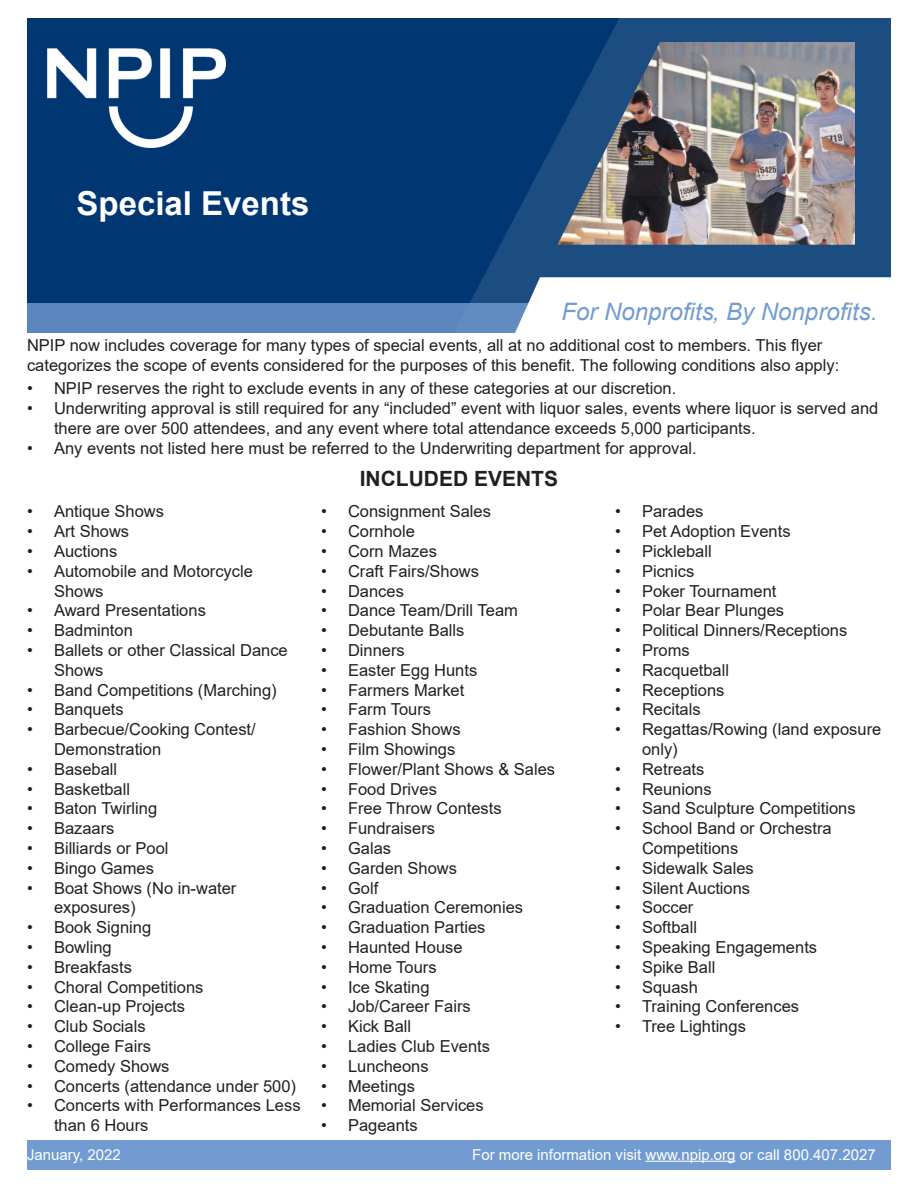
<style>
.page{position:relative;width:918px;height:1188px;background:#fff}
.page>*{position:absolute;margin:0;border:0;box-sizing:border-box;transform-origin:0 0}
.t1{font:700 33px "Arial";color:#fff}
.t2{font:italic 24px "Arial";color:#729cd1}
.t3{font:700 21px "Arial";color:#231f20}
.t4{font:16.5px/19.8px "Arial";color:#231f20}
.t5{font:15px "Arial";color:#fff}
</style>
<div class="page">
<svg style="left:27px;top:18px;width:864px;height:285px;fill:#003772"></svg>
<div style="left:27px;top:303px;width:513px;height:30px;background:#5b87be"></div>
<svg style="left:513px;top:277px;width:378px;height:56px"></svg>
<img style="left:557px;top:42px;width:298px;height:203px">
<img style="left:47px;top:49px;width:178px;height:98px">
<div style="left:27px;top:1140px;width:864px;height:30px;background:#729cd1"></div>
<hr style="left:646px;top:1161px;width:90px;height:1px;background:#fff">
<p class="t1" style="left:76px;top:180px;width:234px">Special Events</p>
<p class="t2" style="left:561px;top:297px;width:318px">For Nonprofits, By Nonprofits.</p>
<p class="t4" style="left:27px;top:335px;width:814px">NPIP now includes coverage for many types of special events, all at no additional cost to members. This flyer categorizes the scope of events considered for the purposes of this benefit. The following conditions also apply:</p>
<p class="t4" style="left:27px;top:379px;width:651px">• NPIP reserves the right to exclude events in any of these categories at our discretion.</p>
<p class="t4" style="left:54px;top:398px;width:826px;text-indent:-27px">• Underwriting approval is still required for any “included” event with liquor sales, events where liquor is served and there are over 500 attendees, and any event where total attendance exceeds 5,000 participants.</p>
<p class="t4" style="left:27px;top:438px;width:671px">• Any events not listed here must be referred to the Underwriting department for approval.</p>
<p class="t4" style="left:27px;top:502px;width:139px">• Antique Shows</p>
<p class="t4" style="left:27px;top:521px;width:104px">• Art Shows</p>
<p class="t4" style="left:27px;top:541px;width:92px">• Auctions</p>
<p class="t4" style="left:54px;top:561px;width:200px;text-indent:-27px">• Automobile and Motorcycle<br>Shows</p>
<p class="t4" style="left:27px;top:601px;width:180px">• Award Presentations</p>
<p class="t4" style="left:27px;top:620px;width:107px">• Badminton</p>
<p class="t4" style="left:54px;top:640px;width:235px;text-indent:-27px">• Ballets or other Classical Dance<br>Shows</p>
<p class="t4" style="left:27px;top:680px;width:251px">• Band Competitions (Marching)</p>
<p class="t4" style="left:27px;top:700px;width:98px">• Banquets</p>
<p class="t4" style="left:54px;top:719px;width:203px;text-indent:-27px">• Barbecue/Cooking Contest/<br>Demonstration</p>
<p class="t4" style="left:27px;top:759px;width:92px">• Baseball</p>
<p class="t4" style="left:27px;top:779px;width:105px">• Basketball</p>
<p class="t4" style="left:27px;top:799px;width:132px">• Baton Twirling</p>
<p class="t4" style="left:27px;top:818px;width:89px">• Bazaars</p>
<p class="t4" style="left:27px;top:838px;width:143px">• Billiards or Pool</p>
<p class="t4" style="left:27px;top:858px;width:128px">• Bingo Games</p>
<p class="t4" style="left:54px;top:878px;width:184px;text-indent:-27px">• Boat Shows (No in-water exposures)</p>
<p class="t4" style="left:27px;top:917px;width:126px">• Book Signing</p>
<p class="t4" style="left:27px;top:937px;width:86px">• Bowling</p>
<p class="t4" style="left:27px;top:957px;width:106px">• Breakfasts</p>
<p class="t4" style="left:27px;top:977px;width:178px">• Choral Competitions</p>
<p class="t4" style="left:27px;top:997px;width:160px">• Clean-up Projects</p>
<p class="t4" style="left:27px;top:1016px;width:120px">• Club Socials</p>
<p class="t4" style="left:27px;top:1036px;width:126px">• College Fairs</p>
<p class="t4" style="left:27px;top:1056px;width:144px">• Comedy Shows</p>
<p class="t4" style="left:27px;top:1076px;width:271px">• Concerts (attendance under 500)</p>
<p class="t4" style="left:54px;top:1096px;width:248px;text-indent:-27px">• Concerts with Performances Less than 6 Hours</p>
<p class="t5" style="left:27px;top:1144px;width:95px">January, 2022</p>
<p class="t3" style="left:360px;top:464px;width:200px">INCLUDED EVENTS</p>
<p class="t4" style="left:321px;top:502px;width:172px">• Consignment Sales</p>
<p class="t4" style="left:321px;top:521px;width:95px">• Cornhole</p>
<p class="t4" style="left:321px;top:541px;width:117px">• Corn Mazes</p>
<p class="t4" style="left:321px;top:561px;width:160px">• Craft Fairs/Shows</p>
<p class="t4" style="left:321px;top:581px;width:84px">• Dances</p>
<p class="t4" style="left:321px;top:601px;width:198px">• Dance Team/Drill Team</p>
<p class="t4" style="left:321px;top:620px;width:145px">• Debutante Balls</p>
<p class="t4" style="left:321px;top:640px;width:85px">• Dinners</p>
<p class="t4" style="left:321px;top:660px;width:158px">• Easter Egg Hunts</p>
<p class="t4" style="left:321px;top:680px;width:145px">• Farmers Market</p>
<p class="t4" style="left:321px;top:700px;width:112px">• Farm Tours</p>
<p class="t4" style="left:321px;top:719px;width:141px">• Fashion Shows</p>
<p class="t4" style="left:321px;top:739px;width:136px">• Film Showings</p>
<p class="t4" style="left:321px;top:759px;width:236px">• Flower/Plant Shows &amp; Sales</p>
<p class="t4" style="left:321px;top:779px;width:117px">• Food Drives</p>
<p class="t4" style="left:321px;top:799px;width:182px">• Free Throw Contests</p>
<p class="t4" style="left:321px;top:818px;width:116px">• Fundraisers</p>
<p class="t4" style="left:321px;top:838px;width:72px">• Galas</p>
<p class="t4" style="left:321px;top:858px;width:138px">• Garden Shows</p>
<p class="t4" style="left:321px;top:878px;width:59px">• Golf</p>
<p class="t4" style="left:321px;top:898px;width:204px">• Graduation Ceremonies</p>
<p class="t4" style="left:321px;top:917px;width:166px">• Graduation Parties</p>
<p class="t4" style="left:321px;top:937px;width:143px">• Haunted House</p>
<p class="t4" style="left:321px;top:957px;width:117px">• Home Tours</p>
<p class="t4" style="left:321px;top:977px;width:110px">• Ice Skating</p>
<p class="t4" style="left:321px;top:997px;width:151px">• Job/Career Fairs</p>
<p class="t4" style="left:321px;top:1016px;width:92px">• Kick Ball</p>
<p class="t4" style="left:321px;top:1036px;width:171px">• Ladies Club Events</p>
<p class="t4" style="left:321px;top:1056px;width:109px">• Luncheons</p>
<p class="t4" style="left:321px;top:1076px;width:95px">• Meetings</p>
<p class="t4" style="left:321px;top:1096px;width:164px">• Memorial Services</p>
<p class="t4" style="left:321px;top:1115px;width:98px">• Pageants</p>
<p class="t4" style="left:615px;top:502px;width:90px">• Parades</p>
<p class="t4" style="left:615px;top:521px;width:177px">• Pet Adoption Events</p>
<p class="t4" style="left:615px;top:541px;width:98px">• Pickleball</p>
<p class="t4" style="left:615px;top:561px;width:81px">• Picnics</p>
<p class="t4" style="left:615px;top:581px;width:163px">• Poker Tournament</p>
<p class="t4" style="left:615px;top:601px;width:171px">• Polar Bear Plunges</p>
<p class="t4" style="left:615px;top:620px;width:234px">• Political Dinners/Receptions</p>
<p class="t4" style="left:615px;top:640px;width:76px">• Proms</p>
<p class="t4" style="left:615px;top:660px;width:116px">• Racquetball</p>
<p class="t4" style="left:615px;top:680px;width:111px">• Receptions</p>
<p class="t4" style="left:615px;top:700px;width:87px">• Recitals</p>
<p class="t4" style="left:642px;top:719px;width:241px;text-indent:-27px">• Regattas/Rowing (land exposure only)</p>
<p class="t4" style="left:615px;top:759px;width:91px">• Retreats</p>
<p class="t4" style="left:615px;top:779px;width:98px">• Reunions</p>
<p class="t4" style="left:615px;top:799px;width:242px">• Sand Sculpture Competitions</p>
<p class="t4" style="left:642px;top:818px;width:191px;text-indent:-27px">• School Band or Orchestra<br>Competitions</p>
<p class="t4" style="left:615px;top:858px;width:140px">• Sidewalk Sales</p>
<p class="t4" style="left:615px;top:878px;width:137px">• Silent Auctions</p>
<p class="t4" style="left:615px;top:898px;width:80px">• Soccer</p>
<p class="t4" style="left:615px;top:917px;width:84px">• Softball</p>
<p class="t4" style="left:615px;top:937px;width:204px">• Speaking Engagements</p>
<p class="t4" style="left:615px;top:957px;width:102px">• Spike Ball</p>
<p class="t4" style="left:615px;top:977px;width:84px">• Squash</p>
<p class="t4" style="left:615px;top:997px;width:186px">• Training Conferences</p>
<p class="t4" style="left:615px;top:1016px;width:132px">• Tree Lightings</p>
<p class="t5" style="left:472px;top:1144px;width:405px">For more information visit www.npip.org or call 800.407.2027</p>
</div>
